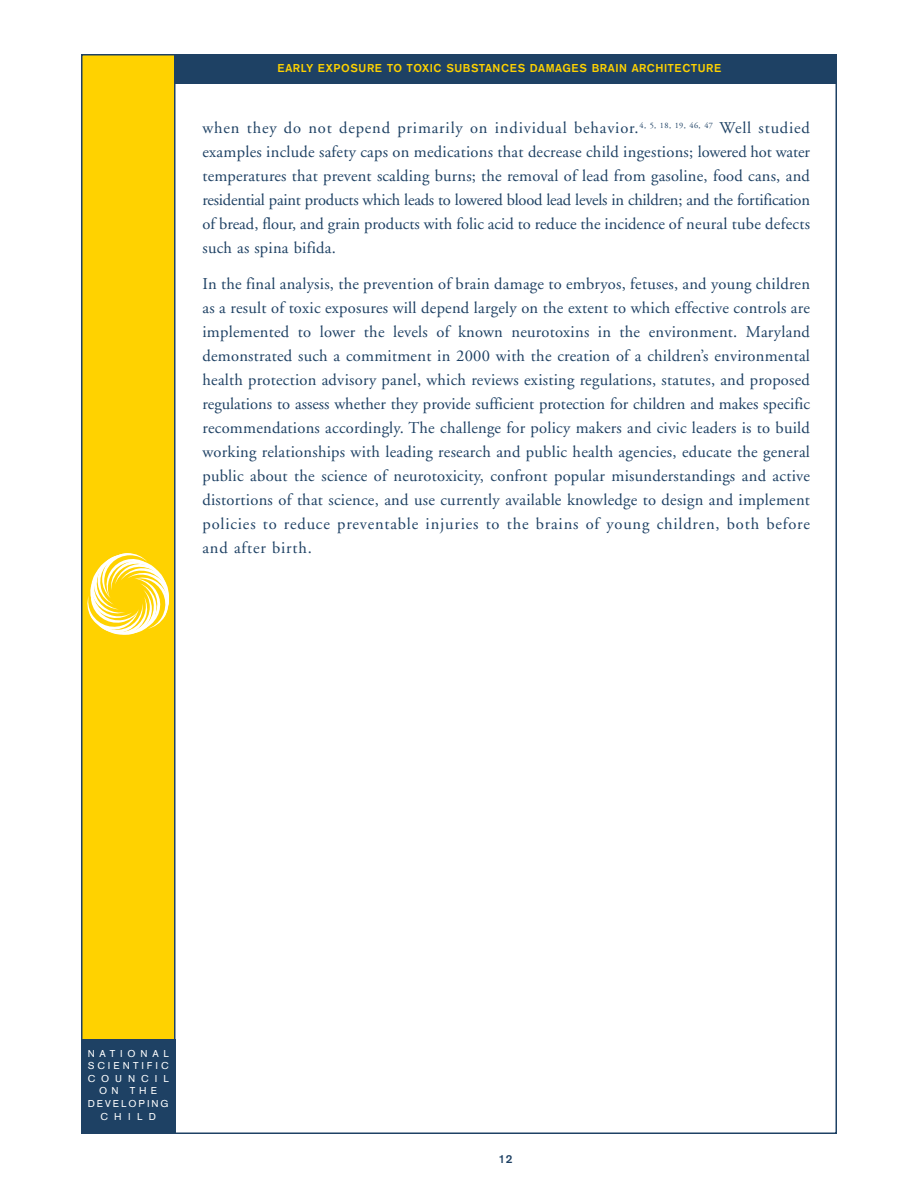
<style>
.page{position:relative;width:918px;height:1188px;background:#fff}
.page>*{position:absolute;margin:0;border:0;box-sizing:border-box;transform-origin:0 0}
.t1{font:16.5px/24px "Adobe Garamond";letter-spacing:.03em;color:#1e4164;text-align:justify}
.t2{font:12px "A Grotesk Mdm";letter-spacing:.05em;color:#ffd200}
.t3{font:12px "A Grotesk Mdm";color:#1e4164}
.t4{font:10.5px/12.6px "A Grotesk Rgl";letter-spacing:.39em;color:#fff;text-align:center}
</style>
<div class="page">
<div style="left:176px;top:56px;width:661px;height:28px;background:#1e4164"></div>
<div style="left:82px;top:55px;width:93px;height:1078px;background:#ffd200"></div>
<svg style="left:88px;top:553px;width:81px;height:82px"></svg>
<div style="left:81px;top:54px;width:95px;height:1080px;border:2px solid #1e4164"></div>
<div style="left:81px;top:1040px;width:95px;height:94px;background:#1e4164"></div>
<p class="t2" style="left:278px;top:63px;width:445px">EARLY EXPOSURE TO TOXIC SUBSTANCES DAMAGES BRAIN ARCHITECTURE</p>
<p class="t1" style="left:202px;top:118px;width:609px">when they do not depend primarily on individual behavior.<sup>4,</sup> <sup>5,</sup> <sup>18,</sup> <sup>19,</sup> <sup>46,</sup> <sup>47</sup> Well studied examples include safety caps on medications that decrease child ingestions; lowered hot water temperatures that prevent scalding burns; the removal of lead from gasoline, food cans, and residential paint products which leads to lowered blood lead levels in children; and the fortification of bread, flour, and grain products with folic acid to reduce the incidence of neural tube defects such as spina bifida.</p>
<p class="t1" style="left:203px;top:274px;width:609px">In the final analysis, the prevention of brain damage to embryos, fetuses, and young children as a result of toxic exposures will depend largely on the extent to which effective controls are implemented to lower the levels of known neurotoxins in the environment. Maryland demonstrated such a commitment in 2000 with the creation of a children’s environmental health protection advisory panel, which reviews existing regulations, statutes, and proposed regulations to assess whether they provide sufficient protection for children and makes specific recommendations accordingly. The challenge for policy makers and civic leaders is to build working relationships with leading research and public health agencies, educate the general public about the science of neurotoxicity, confront popular misunderstandings and active distortions of that science, and use currently available knowledge to design and implement policies to reduce preventable injuries to the brains of young children, both before and after birth.</p>
<p class="t4" style="left:88px;top:1048px;width:83px">NATIONAL<br>SCIENTIFIC<br>COUNCIL<br>ON THE<br>DEVELOPING<br>CHILD</p>
<p class="t3" style="left:498px;top:1155px;width:16px">12</p>
</div>
